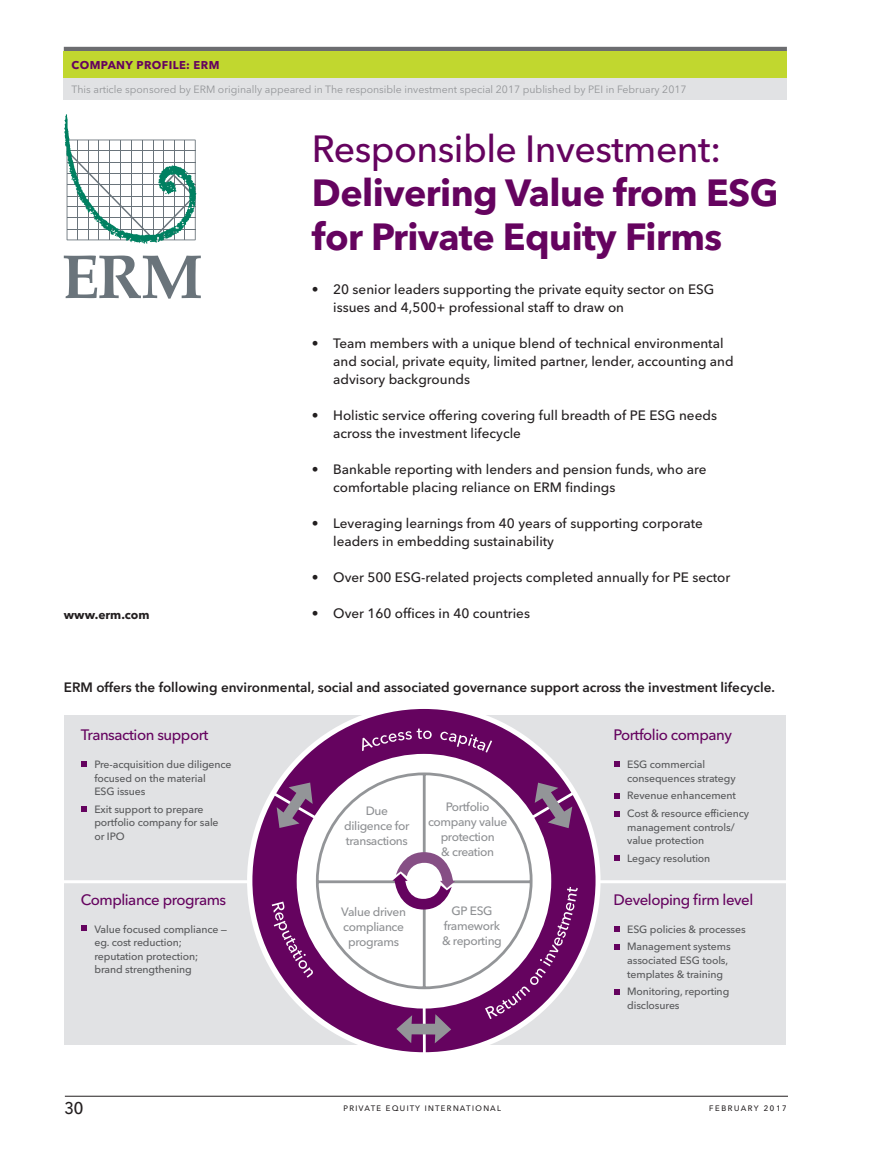
<style>
.page{position:relative;width:872px;height:1149px;background:#fff}
.page>*{position:absolute;margin:0;border:0;box-sizing:border-box;transform-origin:0 0}
.t1{font:700 37.5px/43.5px "Avenir Next LT Pro";letter-spacing:-.015em;color:#65035f}
.t2{font:500 37.5px "Avenir Next LT Pro";letter-spacing:-.015em;color:#65035f}
.t3{font:22.5px "Avenir Next LT Pro";color:#231f20}
.t4{font:500 15px "Avenir Next LT Pro";letter-spacing:-.03em;color:#65035f}
.t5{font:500 13.5px/18px "Avenir Next LT Pro";color:#231f20}
.t6{font:600 13.5px "Avenir Next LT Pro";color:#231f20}
.t7{font:500 12px/15px "Avenir Next LT Pro";letter-spacing:-.03em;color:#8e9093;text-align:center}
.t8{font:700 12px "Avenir Next LT Pro";color:#231f20}
.t9{font:700 11.25px "Avenir Next LT Pro";letter-spacing:.035em;color:#65035f}
.t10{font:500 10.5px/13.5px "Avenir Next LT Pro";letter-spacing:-.01em;color:#57585a}
.t11{font:10.5px "Avenir Next LT Pro";color:#939598}
.t12{font:10.5px "Avenir Next LT Pro";letter-spacing:.08em;color:#231f20}
.t13{font:10.5px "Avenir Next LT Pro";letter-spacing:.1em;color:#231f20}
</style>
<div class="page">
<hr style="left:65px;top:1095px;width:723px;height:1px;background:#231f20">
<hr style="left:64px;top:47px;width:723px;height:4px;background:#6c6d70">
<div style="left:65px;top:715px;width:721px;height:329px;background:#e1e2e4"></div>
<hr style="left:55px;top:880px;width:755px;height:3px;background:#fff">
<div style="left:64px;top:51px;width:723px;height:27px;background:#c1d72f"></div>
<svg style="left:64px;top:255px;width:137px;height:43px"></svg>
<svg style="left:64px;top:114px;width:132px;height:130px"></svg>
<svg style="left:252px;top:709px;width:343px;height:342px"></svg>
<svg style="left:392px;top:851px;width:29px;height:58px;background:#c5a4c3"></svg>
<svg style="left:269px;top:782px;width:52px;height:45px;background:#8c588a"></svg>
<svg style="left:421px;top:788px;width:157px;height:265px;background:#d9c6d8"></svg>
<svg style="left:535px;top:782px;width:37px;height:46px;background:#855584"></svg>
<svg style="left:396px;top:1013px;width:55px;height:30px;background:#7d487c"></svg>
<svg style="left:362px;top:728px;width:70px;height:22px;background:#7c2977"></svg>
<svg style="left:272px;top:901px;width:41px;height:76px;background:#8a4086"></svg>
<svg style="left:440px;top:731px;width:52px;height:21px"></svg>
<svg style="left:485px;top:886px;width:92px;height:132px;background:#b58ab3"></svg>
<svg style="left:81px;top:761px;width:6px;height:5px"></svg>
<svg style="left:614px;top:761px;width:5px;height:5px"></svg>
<svg style="left:81px;top:925px;width:6px;height:6px"></svg>
<svg style="left:614px;top:926px;width:5px;height:6px"></svg>
<svg style="left:614px;top:944px;width:5px;height:5px"></svg>
<svg style="left:614px;top:989px;width:5px;height:5px"></svg>
<svg style="left:81px;top:806px;width:6px;height:5px"></svg>
<svg style="left:614px;top:793px;width:5px;height:5px"></svg>
<svg style="left:614px;top:811px;width:5px;height:5px"></svg>
<svg style="left:614px;top:855px;width:5px;height:5px"></svg>
<div style="left:64px;top:78px;width:723px;height:22px;background:#e1e2e4"></div>
<p class="t9" style="left:72px;top:58px;width:120px">INDIA ROUNDTABLE</p>
<p class="t9" style="left:72px;top:58px;width:149px">COMPANY PROFILE: ERM</p>
<p class="t9" style="left:72px;top:58px;width:169px">KEYNOTE INTERVI W: ACTIS</p>
<p class="t11" style="left:72px;top:83px;width:616px">This article sponsored by ERM originally appeared in The responsible investment special 2017 published by PEI in February 2017</p>
<h1 class="t2" style="left:312px;top:127px;width:411px">Responsible Investment:</h1>
<h1 class="t1" style="left:312px;top:171px;width:468px">Delivering Value from ESG for Private Equity Firms</h1>
<p class="t5" style="left:333px;top:280px;width:382px;text-indent:-21px">• 20 senior leaders supporting the private equity sector on ESG issues and 4,500+ professional staff to draw on</p>
<p class="t5" style="left:333px;top:334px;width:402px;text-indent:-21px">• Team members with a unique blend of technical environmental and social, private equity, limited partner, lender, accounting and advisory backgrounds</p>
<p class="t5" style="left:333px;top:406px;width:385px;text-indent:-21px">• Holistic service offering covering full breadth of PE ESG needs across the investment lifecycle</p>
<p class="t5" style="left:333px;top:460px;width:375px;text-indent:-21px">• Bankable reporting with lenders and pension funds, who are comfortable placing reliance on ERM findings</p>
<p class="t5" style="left:333px;top:514px;width:371px;text-indent:-21px">• Leveraging learnings from 40 years of supporting corporate leaders in embedding sustainability</p>
<p class="t5" style="left:312px;top:568px;width:420px">• Over 500 ESG-related projects completed annually for PE sector</p>
<p class="t8" style="left:64px;top:607px;width:87px">www.erm.com</p>
<p class="t5" style="left:312px;top:604px;width:219px">• Over 160 offices in 40 countries</p>
<p class="t6" style="left:64px;top:678px;width:712px">ERM offers the following environmental, social and associated governance support across the investment lifecycle.</p>
<p class="t4" style="left:81px;top:725px;width:129px">Transaction support</p>
<p class="t4" style="left:613px;top:725px;width:120px">Portfolio company</p>
<p class="t10" style="left:94px;top:757px;width:139px">Pre-acquisition due diligence focused on the material<br>ESG issues</p>
<p class="t10" style="left:94px;top:802px;width:126px">Exit support to prepare portfolio company for sale or IPO</p>
<p class="t7" style="left:344px;top:803px;width:67px">Due diligence for transactions</p>
<p class="t7" style="left:428px;top:798px;width:81px">Portfolio company value protection<br>&amp; creation</p>
<p class="t10" style="left:627px;top:757px;width:110px">ESG commercial consequences strategy</p>
<p class="t10" style="left:627px;top:786px;width:123px;line-height:17.7px">Revenue enhancement<br>Cost &amp; resource efficiency</p>
<p class="t10" style="left:627px;top:819px;width:109px">management controls/ value protection</p>
<p class="t10" style="left:627px;top:851px;width:85px">Legacy resolution</p>
<p class="t4" style="left:81px;top:890px;width:147px">Compliance programs</p>
<p class="t4" style="left:613px;top:890px;width:141px">Developing firm level</p>
<p class="t7" style="left:442px;top:902px;width:61px">GP ESG framework &amp; reporting</p>
<p class="t7" style="left:341px;top:904px;width:66px">Value driven compliance programs</p>
<p class="t10" style="left:94px;top:921px;width:134px">Value focused compliance — eg. cost reduction; reputation protection; brand strengthening</p>
<p class="t10" style="left:627px;top:919px;width:120px;line-height:17.7px">ESG policies &amp; processes<br>Management systems</p>
<p class="t10" style="left:627px;top:953px;width:103px">associated ESG tools, templates &amp; training</p>
<p class="t10" style="left:627px;top:984px;width:104px">Monitoring, reporting disclosures</p>
<h2 class="t3" style="left:64px;top:1092px;width:22px">30</h2>
<p class="t12" style="left:343px;top:1100px;width:159px">private equity international</p>
<p class="t13" style="left:709px;top:1100px;width:79px">february 2017</p>
</div>
